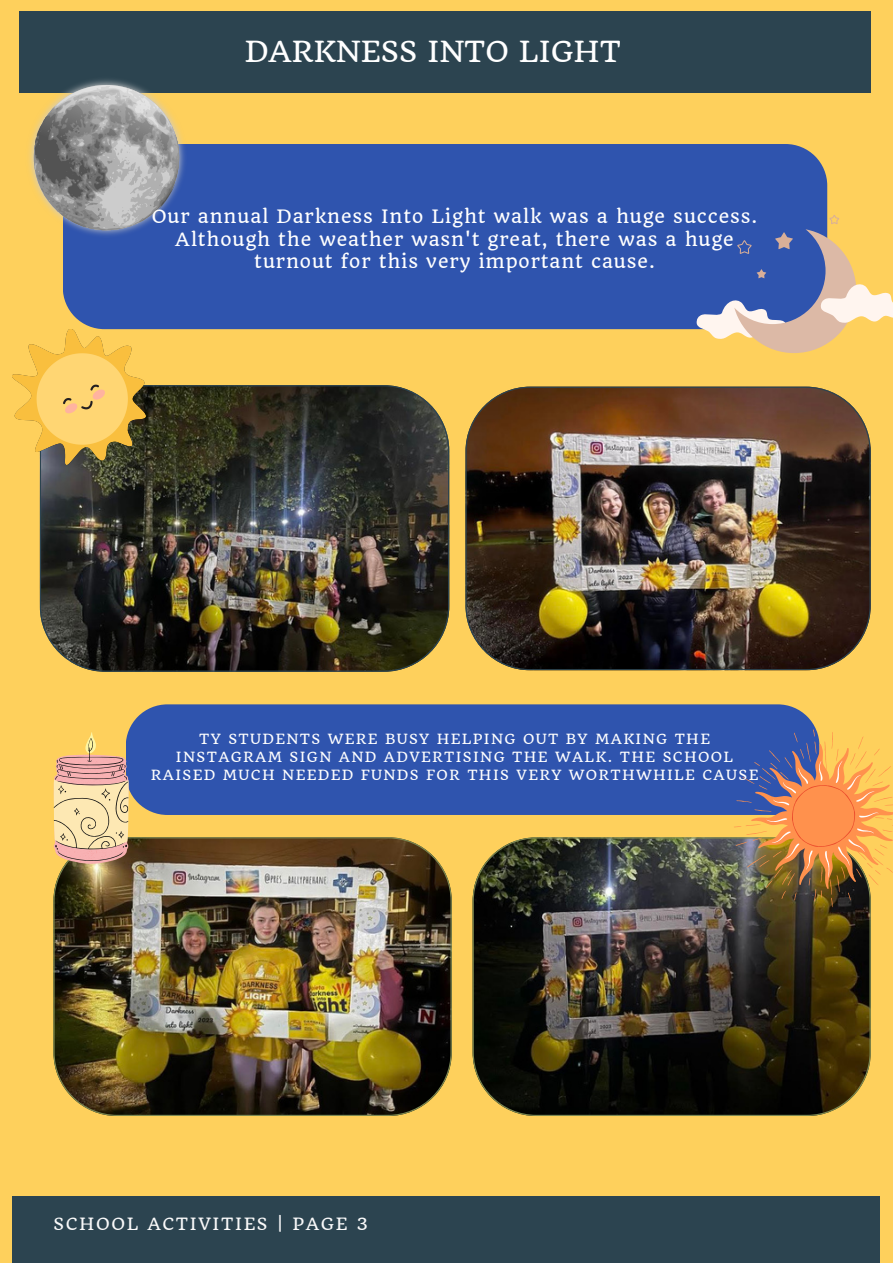
<style>
.page{position:relative;width:893px;height:1264px;background:#fff}
.page>*{position:absolute;margin:0;border:0;box-sizing:border-box;transform-origin:0 0}
.t1{font:28.35px "Quando";color:#fff}
.t2{font:18px/22.5px "Quando";letter-spacing:.05em;color:#fff;text-align:center}
.t3{font:16.5px "Quando";letter-spacing:.1em;color:#fafafa}
.t4{font:13.65px/18.3px "Quando";letter-spacing:.1em;color:#fff;text-align:center}
</style>
<div class="page">
<div style="left:0;top:0;width:892px;height:1262px;background:#fed05c"></div>
<div style="left:12px;top:1196px;width:867px;height:66px;background:#2c4450"></div>
<div style="left:19px;top:12px;width:851px;height:81px;background:#2c4450"></div>
<img style="left:40px;top:385px;width:409px;height:286px">
<div style="left:63px;top:144px;width:764px;height:185px;background:#2f54ae"></div>
<img style="left:53px;top:837px;width:398px;height:278px">
<img style="left:472px;top:837px;width:398px;height:278px">
<img style="left:465px;top:386px;width:405px;height:284px">
<svg style="left:696px;top:215px;width:196px;height:138px"></svg>
<img style="left:29px;top:79px;width:162px;height:163px">
<svg style="left:34px;top:85px;width:145px;height:145px;background:#9c9a93"></svg>
<img style="left:12px;top:329px;width:133px;height:135px">
<div style="left:128px;top:704px;width:688px;height:111px;background:#2f54ae"></div>
<svg style="left:53px;top:732px;width:76px;height:131px"></svg>
<img style="left:733px;top:729px;width:159px;height:178px">
<p class="t1" style="left:245px;top:34px;width:377px">DARKNESS INTO LIGHT</p>
<p class="t2" style="left:152px;top:205px;width:607px">Our annual Darkness Into Light walk was a huge success.<br>Although the weather wasn't great, there was a huge turnout for this very important cause.</p>
<p class="t4" style="left:151px;top:729px;width:609px">TY STUDENTS WERE BUSY HELPING OUT BY MAKING THE<br>INSTAGRAM SIGN AND ADVERTISING THE WALK. THE SCHOOL<br>RAISED MUCH NEEDED FUNDS FOR THIS VERY WORTHWHILE CAUSE</p>
<p class="t3" style="left:53px;top:1213px;width:316px">SCHOOL ACTIVITIES | PAGE 3</p>
</div>
